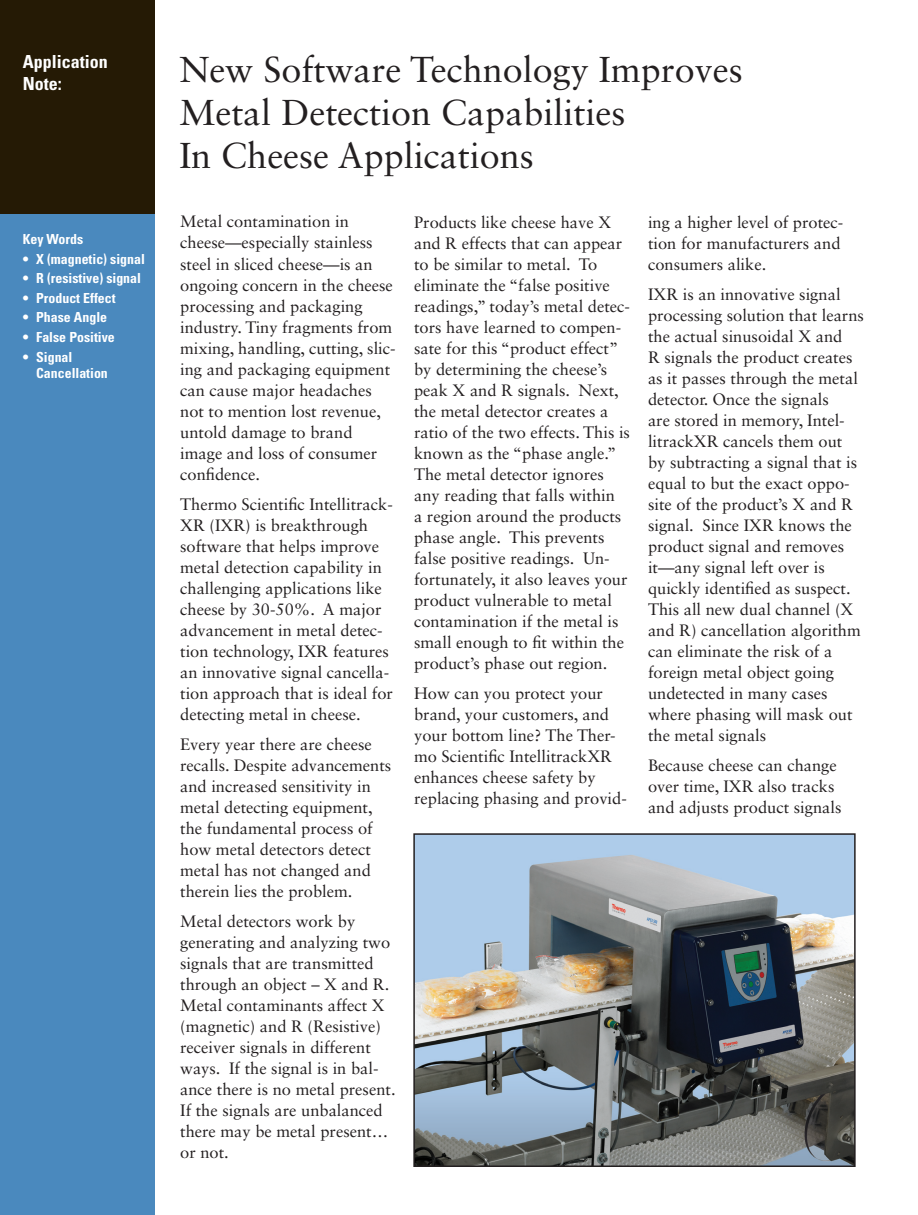
<style>
.page{position:relative;width:918px;height:1215px;background:#fff}
.page>*{position:absolute;margin:0;border:0;box-sizing:border-box;transform-origin:0 0}
.t1{font:36px/43.2px "Sabon LT Std";color:#231f20}
.t2{font:700 condensed 18px/21.6px "Univers";color:#fff}
.t3{font:16.5px/21px "Sabon LT Std";color:#231f20}
.t4{font:700 condensed 13.8px/16.6px "Univers";color:#fff}
</style>
<div class="page">
<div style="left:0;top:0;width:154px;height:238px;background:#251a05"></div>
<div style="left:0;top:215px;width:154px;height:1000px;background:#4a89be"></div>
<img style="left:416px;top:836px;width:437px;height:328px">
<div style="left:413px;top:833px;width:443px;height:334px;border:2px solid #231f20"></div>
<p class="t2" style="left:23px;top:51px;width:87px">Application<br>Note:</p>
<p class="t4" style="left:23px;top:231px;width:62px">Key Words</p>
<p class="t4" style="left:23px;top:250px;width:124px">• X (magnetic) signal</p>
<p class="t4" style="left:23px;top:270px;width:120px">• R (resistive) signal</p>
<p class="t4" style="left:23px;top:290px;width:94px">• Product Effect</p>
<p class="t4" style="left:23px;top:309px;width:86px">• Phase Angle</p>
<p class="t4" style="left:23px;top:329px;width:94px">• False Positive</p>
<p class="t4" style="left:36px;top:349px;width:73px;text-indent:-14px">• Signal<br>Cancellation</p>
<h1 class="t1" style="left:179px;top:47px;width:565px">New Software Technology Improves<br>Metal Detection Capabilities<br>In Cheese Applications</h1>
<p class="t3" style="left:180px;top:211px;width:217px">Metal contamination in cheese—especially stainless steel in sliced cheese—is an ongoing concern in the cheese processing and packaging industry. Tiny fragments from mixing, handling, cutting, slic&shy;ing and packaging equipment can cause major headaches not to mention lost revenue, untold damage to brand image and loss of consumer confidence.</p>
<p class="t3" style="left:180px;top:493px;width:214px">Thermo Scientific Intellitrack-<br>XR (IXR) is breakthrough software that helps improve metal detection capability in challenging applications like cheese by 30-50%. A major advancement in metal detec&shy;tion technology, IXR features an innovative signal cancella&shy;tion approach that is ideal for detecting metal in cheese.</p>
<p class="t3" style="left:180px;top:733px;width:213px">Every year there are cheese recalls. Despite advancements and increased sensitivity in metal detecting equipment, the fundamental process of how metal detectors detect metal has not changed and therein lies the problem.</p>
<p class="t3" style="left:180px;top:910px;width:217px">Metal detectors work by generating and analyzing two signals that are transmitted through an object – X and R.<br>Metal contaminants affect X (magnetic) and R (Resistive) receiver signals in different ways. If the signal is in bal&shy;ance there is no metal present.<br>If the signals are unbalanced there may be metal present… or not.</p>
<p class="t3" style="left:414px;top:211px;width:217px">Products like cheese have X and R effects that can appear to be similar to metal. To eliminate the “false positive readings,” today’s metal detec&shy;tors have learned to compen&shy;sate for this “product effect” by determining the cheese’s peak X and R signals. Next, the metal detector creates a ratio of the two effects. This is known as the “phase angle.”<br>The metal detector ignores any reading that falls within<br>a region around the products phase angle. This prevents false positive readings. Un&shy;fortunately, it also leaves your product vulnerable to metal contamination if the metal is small enough to fit within the product’s phase out region.</p>
<p class="t3" style="left:414px;top:682px;width:214px">How can you protect your brand, your customers, and your bottom line? The Ther&shy;mo Scientific IntellitrackXR enhances cheese safety by replacing phasing and provid-</p>
<p class="t3" style="left:648px;top:211px;width:197px">ing a higher level of protec&shy;tion for manufacturers and consumers alike.</p>
<p class="t3" style="left:648px;top:283px;width:217px">IXR is an innovative signal processing solution that learns the actual sinusoidal X and<br>R signals the product creates as it passes through the metal detector. Once the signals<br>are stored in memory, Intel&shy;litrackXR cancels them out<br>by subtracting a signal that is equal to but the exact oppo&shy;site of the product’s X and R signal. Since IXR knows the product signal and removes it—any signal left over is quickly identified as suspect.<br>This all new dual channel (X and R) cancellation algorithm can eliminate the risk of a foreign metal object going undetected in many cases where phasing will mask out the metal signals</p>
<p class="t3" style="left:648px;top:754px;width:195px">Because cheese can change over time, IXR also tracks and adjusts product signals</p>
</div>
